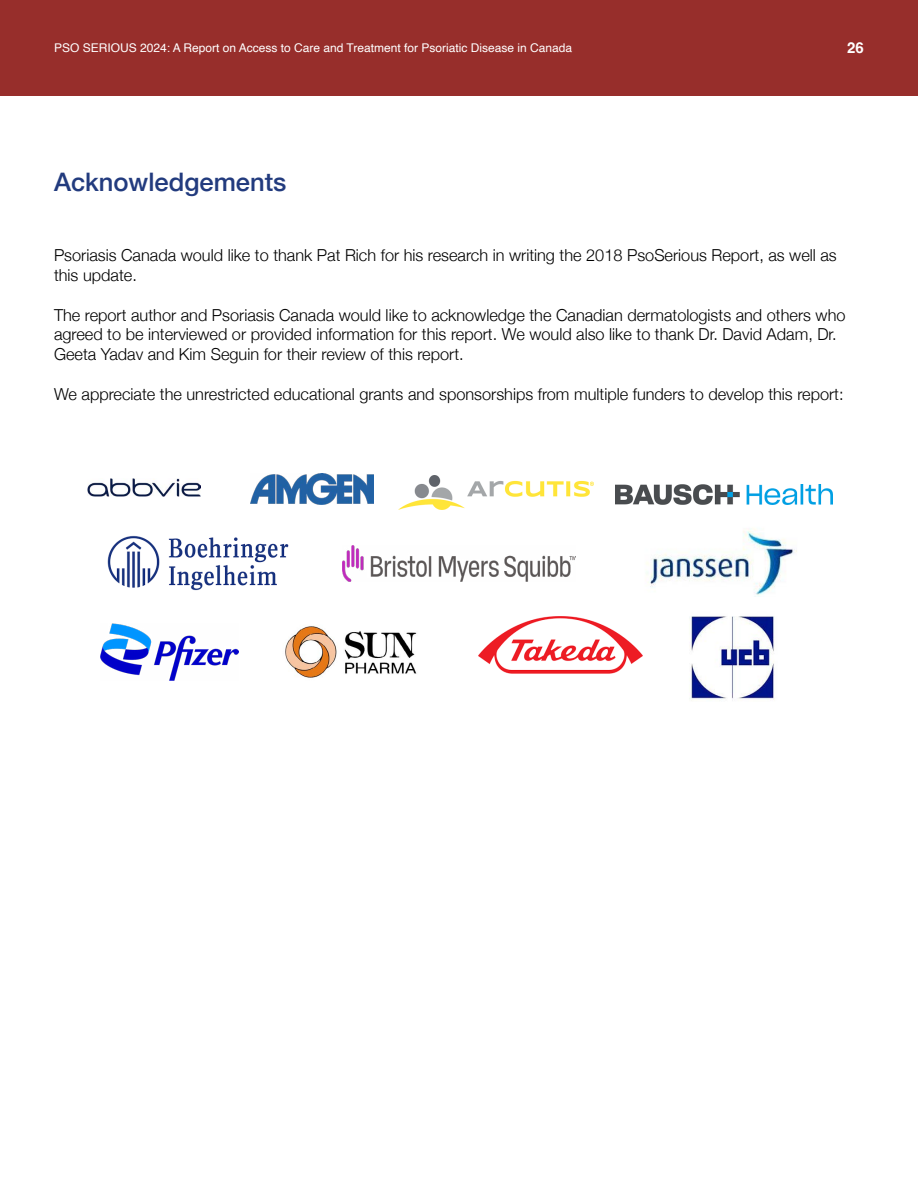
<style>
.page{position:relative;width:918px;height:1188px;background:#fff}
.page>*{position:absolute;margin:0;border:0;box-sizing:border-box;transform-origin:0 0}
.t1{font:500 25.5px "Helvetica Neue";color:#223b7e}
.t2{font:300 16.5px/19.8px "Helvetica Neue";color:#000}
.t3{font:700 15px "Helvetica";color:#fff}
.t4{font:12px "Helvetica";color:#fff}
</style>
<div class="page">
<div style="left:0;top:0;width:918px;height:96px;background:#972e2b"></div>
<img style="left:88px;top:479px;width:113px;height:18px">
<img style="left:251px;top:473px;width:123px;height:32px">
<img style="left:399px;top:475px;width:195px;height:34px">
<img style="left:616px;top:484px;width:217px;height:20px">
<img style="left:107px;top:535px;width:182px;height:56px">
<img style="left:342px;top:545px;width:234px;height:37px">
<img style="left:646px;top:528px;width:151px;height:69px">
<img style="left:101px;top:624px;width:138px;height:57px">
<img style="left:285px;top:626px;width:132px;height:52px">
<img style="left:478px;top:617px;width:164px;height:56px">
<img style="left:689px;top:616px;width:86px;height:85px">
<p class="t4" style="left:54px;top:38px;width:520px">PSO SERIOUS 2024: A Report on Access to Care and Treatment for Psoriatic Disease in Canada</p>
<p class="t3" style="left:847px;top:39px;width:18px">26</p>
<h1 class="t1" style="left:54px;top:161px;width:234px">Acknowledgements</h1>
<p class="t2" style="left:54px;top:244px;width:784px">Psoriasis Canada would like to thank Pat Rich for his research in writing the 2018 PsoSerious Report, as well as this update.</p>
<p class="t2" style="left:54px;top:304px;width:793px">The report author and Psoriasis Canada would like to acknowledge the Canadian dermatologists and others who agreed to be interviewed or provided information for this report. We would also like to thank Dr. David Adam, Dr.<br>Geeta Yadav and Kim Seguin for their review of this report.</p>
<p class="t2" style="left:54px;top:383px;width:791px">We appreciate the unrestricted educational grants and sponsorships from multiple funders to develop this report:</p>
</div>
